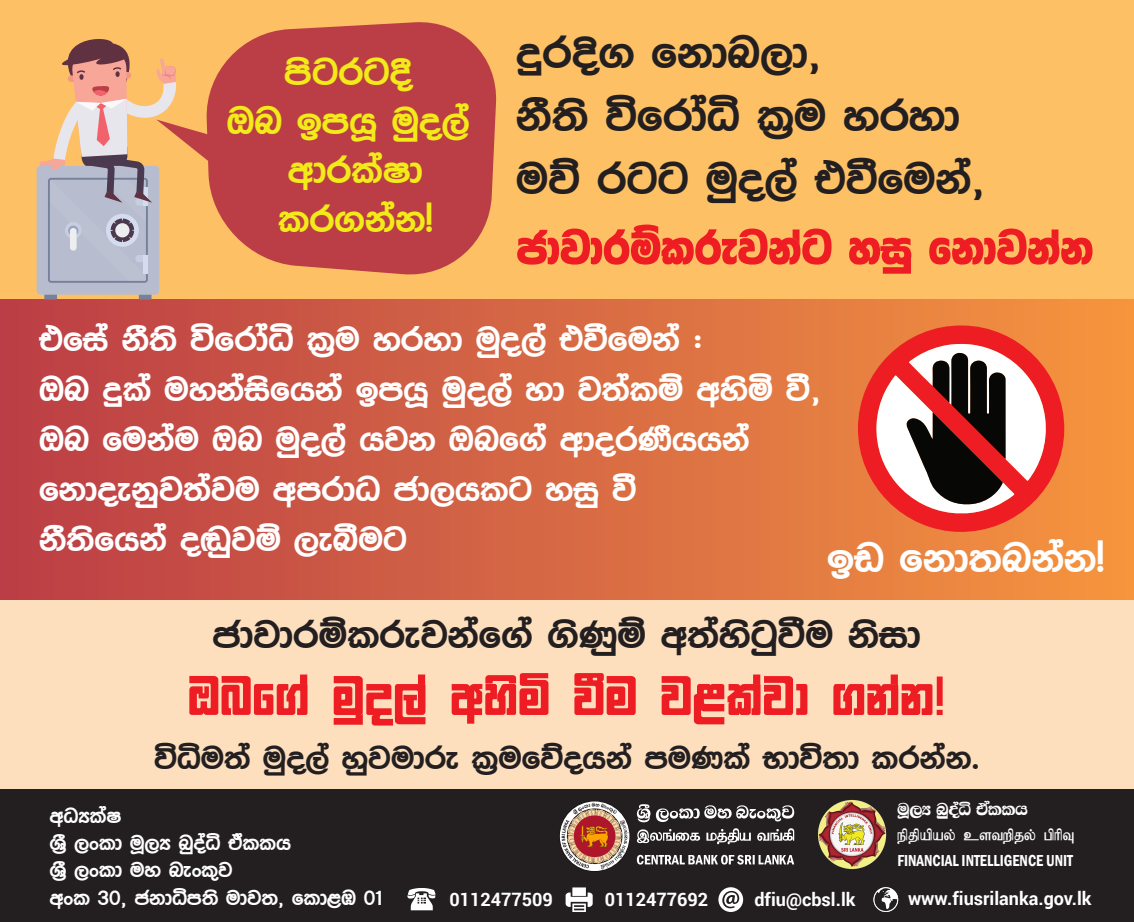
<style>
.page{position:relative;width:1134px;height:922px;background:#fff}
.page>*{position:absolute;margin:0;border:0;box-sizing:border-box;transform-origin:0 0}
.t1{font:62.12px "FM Gemunux";color:#ee1d23}
.t2{font:53.25px "FM Basurux";color:#ee1d23}
.t3{font:48.38px/63.2px "FM Ganganeex";color:#231f20}
.t4{font:44px "FM Ganganeex";color:#fff}
.t5{font:42px "FM Ganganeex";color:#231f20}
.t6{font:41px/49.1px "FM Ganganeex";color:#f2eb19;text-align:center}
.t7{font:37.12px/50px "FM Ganganeex";color:#fff}
.t8{font:35px "FM Ganganeex";color:#231f20}
.t9{font:22.62px/27.1px "FM Ganganeex";color:#fff}
.t10{font:700 18.5px "Roboto";color:#fff}
.t11{font:18.12px "FM Samanthax";color:#fff}
.t12{font:700 17px "Baamini";color:#fff;scale:.9 1}
.t13{font:600 condensed 16.38px "Franklin Gothic";color:#fff;scale:.91 1}
</style>
<div class="page">
<div style="left:0;top:0;width:1134px;height:299px;background:#fdc065"></div>
<div style="left:0;top:599px;width:1134px;height:198px;background:#fddfbe"></div>
<div style="left:0;top:789px;width:1134px;height:132px;background:#231f20"></div>
<div style="left:0;top:299px;width:1134px;height:300px;background:linear-gradient(to right,#ba3e47,#f59540)"></div>
<svg style="left:227px;top:22px;width:270px;height:253px;background:#c14a48"></svg>
<svg style="left:139px;top:294px;width:13px;height:5px"></svg>
<svg style="left:44px;top:294px;width:13px;height:5px"></svg>
<div style="left:37px;top:166px;width:122px;height:128px;background:#b7bdcf;border-radius:4px"></div>
<svg style="left:36px;top:39px;width:191px;height:242px"></svg>
<svg style="left:858px;top:324px;width:207px;height:208px;background:#ed5c34"></svg>
<svg style="left:876px;top:343px;width:170px;height:170px"></svg>
<svg style="left:407px;top:888px;width:28px;height:22px"></svg>
<svg style="left:718px;top:887px;width:25px;height:24px"></svg>
<svg style="left:566px;top:887px;width:27px;height:24px"></svg>
<svg style="left:873px;top:887px;width:25px;height:24px"></svg>
<svg style="left:559px;top:801px;width:235px;height:71px"></svg>
<img style="left:817px;top:799px;width:70px;height:70px">
<p class="t6" style="left:227px;top:48px;width:245px">MSGRG§<br>TN BMHQUQO,A<br>WDRLAID<br>LR.KAKÆ</p>
<h3 class="t3" style="left:517px;top:21px;width:470px">ŸRÈ. FKDN,D"<br>KS;SÚFRDAÊ L%U YRYD<br>UÕ RGG UQO,A TÙFUKA"</h3>
<h2 class="t2" style="left:517px;top:218px;width:578px">cdjdrïlrejkag yiqfkdjkak</h2>
<p class="t7" style="left:39px;top:315px;width:783px">TFIA KS;SÚFRDAÊ L%U YRYD UQO,A TÙFUKA (<br>TN ŸLA UYKAISFHKA BMHQUQO,A YD J;ALÏ WYSÑ Ù" TN FUKAU TN UQO,A HJK TNF.A WDORŒHHKA FKDOEKQJ;AJU WMRDO CD,HLG YIQÙ<br>KS;SFHKA O`VQJÏ ,EÎUG</p>
<p class="t4" style="left:827px;top:535px;width:279px">BV FKD;NKAKÆ</p>
<p class="t5" style="left:213px;top:613px;width:710px">CDJDRÏLREJKAF.A .SKQÏ W;AYSGQÙU KSID</p>
<h1 class="t1" style="left:188px;top:665px;width:759px">Tnf.a uqo,a wysñ ùu j&lt;lajd .kakæ</h1>
<p class="t8" style="left:155px;top:739px;width:827px">ÚÊU;A UQO,A YQJUDRE L%UFÕOHKA MUKLA NDÚ;D LRKAK'</p>
<p class="t9" style="left:50px;top:802px;width:334px">WOHLAI<br>Y%S,XLD UQ,H NQOAÊ TALLH<br>Y%S,XLD UY NEXL=J<br>WXL 30" CKDÊM;SUDJ;" FLD&lt;U 01</p>
<p class="t11" style="left:897px;top:799px;width:132px">UQ,H NQOAÊ TALLH</p>
<p class="t12" style="left:897px;top:827px;width:198px">epjpapay; cstwpjy; gphpT</p>
<p class="t13" style="left:897px;top:849px;width:194px">FINANCIAL INTELLIGENCE UNIT</p>
<p class="t10" style="left:449px;top:886px;width:105px">0112477509</p>
<p class="t10" style="left:605px;top:886px;width:105px">0112477692</p>
<p class="t10" style="left:754px;top:885px;width:103px">dfiu@cbsl.lk</p>
<p class="t10" style="left:908px;top:885px;width:185px">www.fiusrilanka.gov.lk</p>
</div>
